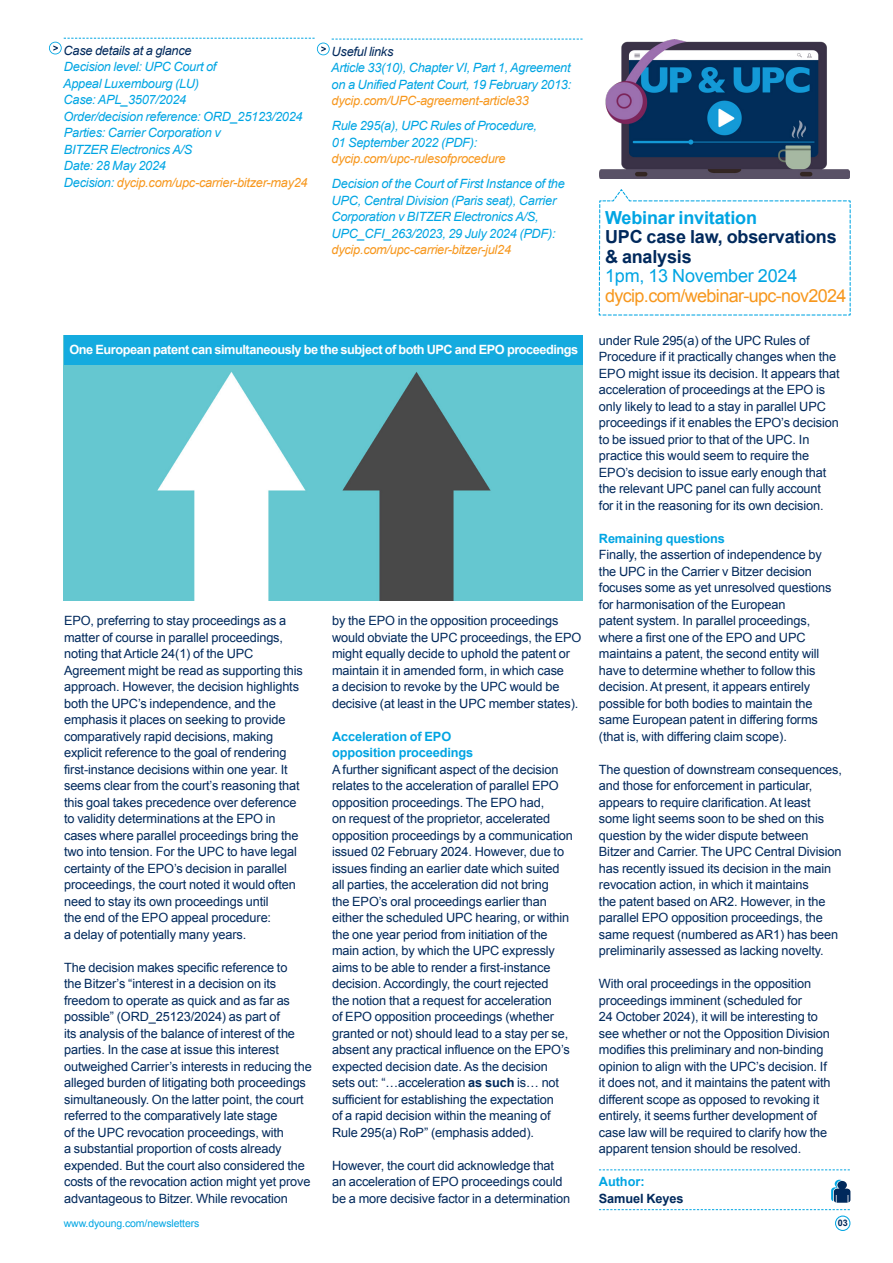
<style>
.page{position:relative;width:893px;height:1263px;background:#fff}
.page>*{position:absolute;margin:0;border:0;box-sizing:border-box;transform-origin:0 0}
.Paragraph_Style_1{font:700 18px/19.5px "Arial";letter-spacing:-.01em;color:#00295c}
.Paragraph_Style_1-2{font:18px "Arial";letter-spacing:-.035em;color:#f7971d}
.Paragraph_Style_1-3{font:18px "Arial";letter-spacing:-.01em;color:#00a5e3}
.Paragraph_Style_1-4{font:700 18px "Arial";letter-spacing:-.01em;color:#00a5e3}
.Author_Name{font:12.75px/16.5px "Arial";letter-spacing:-.01em;color:#00295c}
.Author_Small_Sub-Header{font:italic 12.75px/16.5px "Arial";letter-spacing:-.02em;color:#00a5e3}
.Author_Small_Sub-Header-2{font:italic 12.75px "Arial";letter-spacing:-.02em;color:#f7971d}
.t1{font:700 12.75px "Arial";letter-spacing:-.035em;color:#fff}
.Author_Name-2{font:700 12.75px/16.5px "Arial";letter-spacing:-.01em;color:#00a5e3}
.t2{font:italic 12.75px "Arial";letter-spacing:-.02em;color:#00295c}
.Author_Name-3{font:700 12.75px "Arial";letter-spacing:-.01em;color:#00295c}
.Author_Small_Sub-Header-3{font:700 12.75px "Arial";letter-spacing:-.005em;color:#00a5e3}
.URL_Footer{font:10.5px "Arial";letter-spacing:-.01em;color:#00a5e3}
.t3{font:700 9px "Arial";color:#00295c}
.s1{color:#00a5e3}
.s2{color:#f7971d}
.s3{font-weight:700}
</style>
<div class="page">
<img style="left:64px;top:364px;width:519px;height:237px">
<svg style="left:599px;top:1169px;width:251px;height:1px"></svg>
<svg style="left:599px;top:1209px;width:251px;height:22px"></svg>
<svg style="left:831px;top:1180px;width:19px;height:23px"></svg>
<div style="left:64px;top:335px;width:519px;height:29px;background:#14abdf"></div>
<svg style="left:49px;top:38px;width:534px;height:17px"></svg>
<img style="left:600px;top:40px;width:249px;height:139px">
<svg style="left:598px;top:189px;width:253px;height:127px"></svg>
<p class="t2" style="left:64px;top:42px;width:130px">Case details at a glance</p>
<p class="Author_Small_Sub-Header" style="left:63px;top:59px;width:155px">Decision level: UPC Court of<br>Appeal Luxembourg (LU)</p>
<p class="Author_Small_Sub-Header" style="left:64px;top:92px;width:124px">Case: APL_3507/2024</p>
<p class="Author_Small_Sub-Header" style="left:64px;top:108px;width:241px">Order/decision reference: ORD_25123/2024</p>
<p class="Author_Small_Sub-Header" style="left:64px;top:125px;width:158px">Parties: Carrier Corporation v<br>BITZER Electronics A/S</p>
<p class="Author_Small_Sub-Header" style="left:64px;top:158px;width:104px">Date: 28 May 2024</p>
<p class="Author_Small_Sub-Header-2" style="left:64px;top:174px;width:245px"><span class="s1">Decision:</span> dycip.com/upc-carrier-bitzer-may24</p>
<p class="t2" style="left:332px;top:43px;width:63px">Useful links</p>
<p class="Author_Small_Sub-Header" style="left:331px;top:60px;width:242px;text-align:justify">Article 33(10), Chapter VI, Part 1, Agreement on a Unified Patent Court, 19 February 2013: <span class="s2">dycip.com/UPC-agreement-article33</span></p>
<p class="Author_Small_Sub-Header" style="left:332px;top:118px;width:207px">Rule 295(a), UPC Rules of Procedure,<br>01 September 2022 (PDF):</p>
<p class="Author_Small_Sub-Header-2" style="left:332px;top:150px;width:175px">dycip.com/upc-rulesofprocedure</p>
<p class="Author_Small_Sub-Header" style="left:331px;top:176px;width:235px">Decision of the Court of First Instance of the UPC, Central Division (Paris seat), Carrier Corporation v BITZER Electronics A/S, UPC_CFI_263/2023, 29 July 2024 (PDF): <span class="s2">dycip.com/upc-carrier-bitzer-jul24</span></p>
<p class="t1" style="left:69px;top:341px;width:510px">One European patent can simultaneously be the subject of both UPC and EPO proceedings</p>
<p class="Author_Name" style="left:64px;top:612px;width:240px">EPO, preferring to stay proceedings as a matter of course in parallel proceedings, noting that Article 24(1) of the UPC Agreement might be read as supporting this approach. However, the decision highlights both the UPC’s independence, and the emphasis it places on seeking to provide comparatively rapid decisions, making explicit reference to the goal of rendering first-instance decisions within one year. It seems clear from the court’s reasoning that this goal takes precedence over deference to validity determinations at the EPO in cases where parallel proceedings bring the two into tension. For the UPC to have legal certainty of the EPO’s decision in parallel proceedings, the court noted it would often need to stay its own proceedings until<br>the end of the EPO appeal procedure:<br>a delay of potentially many years.</p>
<p class="Author_Name" style="left:64px;top:959px;width:249px">The decision makes specific reference to<br>the Bitzer’s “interest in a decision on its freedom to operate as quick and as far as possible” (ORD_25123/2024) as part of<br>its analysis of the balance of interest of the parties. In the case at issue this interest outweighed Carrier’s interests in reducing the alleged burden of litigating both proceedings simultaneously. On the latter point, the court referred to the comparatively late stage<br>of the UPC revocation proceedings, with<br>a substantial proportion of costs already expended. But the court also considered the costs of the revocation action might yet prove advantageous to Bitzer. While revocation</p>
<p class="Author_Name" style="left:332px;top:612px;width:251px">by the EPO in the opposition proceedings would obviate the UPC proceedings, the EPO might equally decide to uphold the patent or maintain it in amended form, in which case<br>a decision to revoke by the UPC would be decisive (at least in the UPC member states).</p>
<p class="Author_Name-2" style="left:332px;top:728px;width:143px">Acceleration of EPO opposition proceedings</p>
<p class="Author_Name" style="left:332px;top:761px;width:242px">A further significant aspect of the decision relates to the acceleration of parallel EPO opposition proceedings. The EPO had,<br>on request of the proprietor, accelerated opposition proceedings by a communication issued 02 February 2024. However, due to issues finding an earlier date which suited all parties, the acceleration did not bring<br>the EPO’s oral proceedings earlier than either the scheduled UPC hearing, or within the one year period from initiation of the main action, by which the UPC expressly aims to be able to render a first-instance decision. Accordingly, the court rejected<br>the notion that a request for acceleration<br>of EPO opposition proceedings (whether granted or not) should lead to a stay per se, absent any practical influence on the EPO’s expected decision date. As the decision sets out: “…acceleration <span class="s3">as such</span> is… not sufficient for establishing the expectation<br>of a rapid decision within the meaning of Rule 295(a) RoP” (emphasis added).</p>
<p class="Author_Name" style="left:332px;top:1157px;width:240px">However, the court did acknowledge that an acceleration of EPO proceedings could be a more decisive factor in a determination</p>
<p class="Paragraph_Style_1-4" style="left:605px;top:206px;width:153px">Webinar invitation</p>
<p class="Paragraph_Style_1" style="left:605px;top:228px;width:233px">UPC case law, observations &amp; analysis</p>
<p class="Paragraph_Style_1-3" style="left:605px;top:264px;width:194px">1pm, 13 November 2024</p>
<p class="Paragraph_Style_1-2" style="left:605px;top:284px;width:243px">dycip.com/webinar-upc-nov2024</p>
<p class="Author_Name" style="left:599px;top:332px;width:242px">under Rule 295(a) of the UPC Rules of Procedure if it practically changes when the EPO might issue its decision. It appears that acceleration of proceedings at the EPO is only likely to lead to a stay in parallel UPC proceedings if it enables the EPO’s decision to be issued prior to that of the UPC. In practice this would seem to require the EPO’s decision to issue early enough that the relevant UPC panel can fully account<br>for it in the reasoning for its own decision.</p>
<p class="Author_Name-2" style="left:599px;top:530px;width:128px">Remaining questions</p>
<p class="Author_Name" style="left:599px;top:547px;width:234px">Finally, the assertion of independence by the UPC in the Carrier v Bitzer decision focuses some as yet unresolved questions for harmonisation of the European<br>patent system. In parallel proceedings, where a first one of the EPO and UPC maintains a patent, the second entity will have to determine whether to follow this decision. At present, it appears entirely possible for both bodies to maintain the same European patent in differing forms (that is, with differing claim scope).</p>
<p class="Author_Name" style="left:599px;top:761px;width:245px">The question of downstream consequences, and those for enforcement in particular, appears to require clarification. At least some light seems soon to be shed on this question by the wider dispute between Bitzer and Carrier. The UPC Central Division has recently issued its decision in the main revocation action, in which it maintains<br>the patent based on AR2. However, in the parallel EPO opposition proceedings, the same request (numbered as AR1) has been preliminarily assessed as lacking novelty.</p>
<p class="Author_Name" style="left:599px;top:976px;width:233px">With oral proceedings in the opposition proceedings imminent (scheduled for<br>24 October 2024), it will be interesting to see whether or not the Opposition Division modifies this preliminary and non-binding opinion to align with the UPC’s decision. If it does not, and it maintains the patent with different scope as opposed to revoking it entirely, it seems further development of case law will be required to clarify how the apparent tension should be resolved.</p>
<p class="Author_Small_Sub-Header-3" style="left:599px;top:1173px;width:47px">Author:</p>
<p class="Author_Name-3" style="left:599px;top:1190px;width:86px">Samuel Keyes</p>
<p class="URL_Footer" style="left:64px;top:1216px;width:137px">www.dyoung.com/newsletters</p>
<p class="t3" style="left:838px;top:1217px;width:11px">03</p>
</div>
